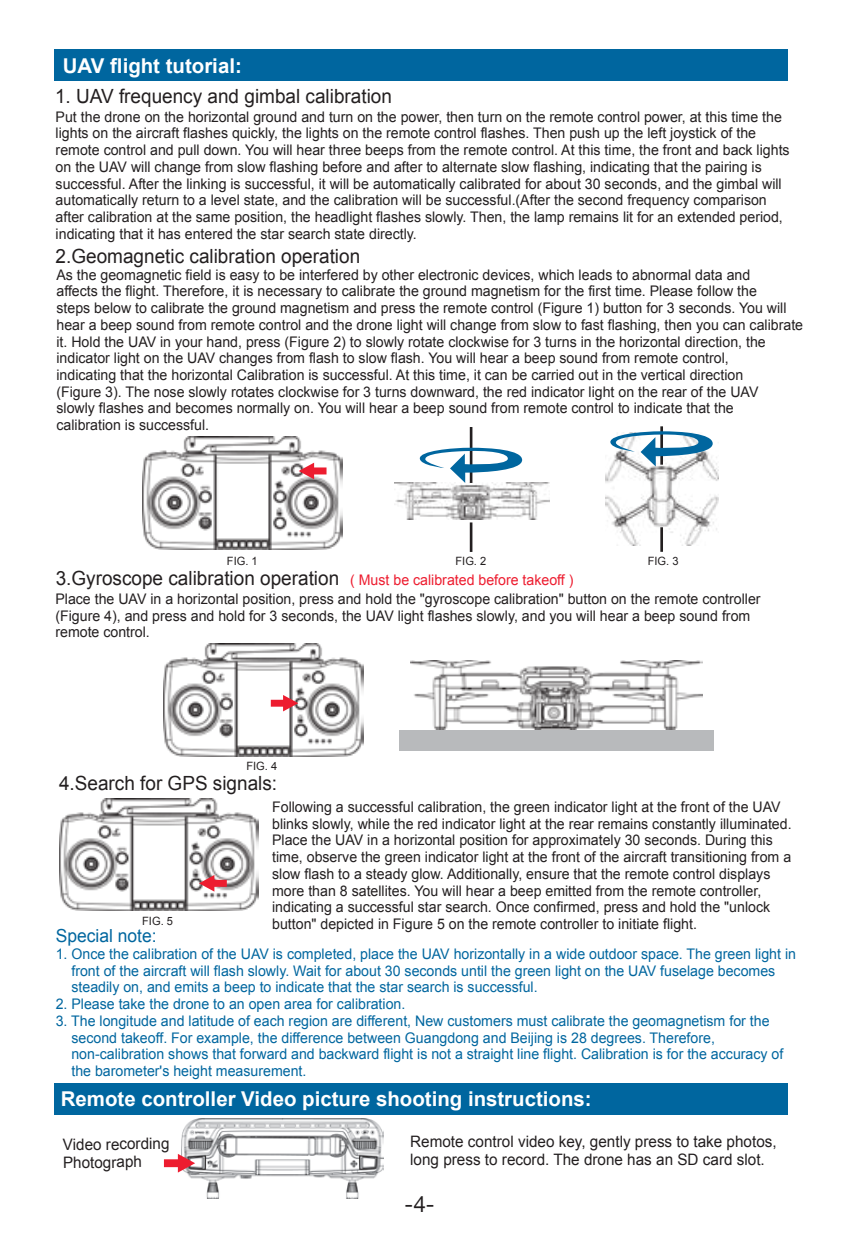
<style>
.page{position:relative;width:842px;height:1244px;background:#fff}
.page>*{position:absolute;margin:0;border:0;box-sizing:border-box;transform-origin:0 0}
.t1{font:22.5px "Helvetica Neue";color:#231f20}
.t2{font:700 20.47px "Arial";color:#fff}
.t3{font:19.57px "Arial";color:#231f20}
.t4{font:18px "Arial";color:#00669f}
.t5{font:15.75px/17.8px "Arial";color:#231f20}
.t6{font:14.62px/16.7px "Arial";color:#231f20}
.t7{font:14.62px/16.7px "Arial";color:#00669f}
.t8{font:14.62px "Arial";color:#ed1c2f}
.t9{font:11.47px "Arial";color:#231f20}
</style>
<div class="page">
<img style="left:142px;top:437px;width:200px;height:112px">
<img style="left:606px;top:457px;width:112px;height:88px">
<img style="left:182px;top:1119px;width:202px;height:80px">
<div style="left:54px;top:1083px;width:734px;height:31px;background:#00669f"></div>
<hr style="left:470px;top:427px;width:2px;height:56px;background:#231f20">
<hr style="left:470px;top:522px;width:2px;height:30px;background:#231f20">
<svg style="left:420px;top:448px;width:102px;height:35px"></svg>
<hr style="left:660px;top:426px;width:3px;height:39px;background:#231f20">
<hr style="left:660px;top:527px;width:3px;height:25px;background:#231f20">
<svg style="left:610px;top:431px;width:103px;height:35px"></svg>
<div style="left:54px;top:49px;width:734px;height:32px;background:#00669f"></div>
<svg style="left:164px;top:1154px;width:31px;height:18px"></svg>
<svg style="left:299px;top:463px;width:27px;height:16px"></svg>
<img style="left:59px;top:798px;width:200px;height:113px">
<svg style="left:199px;top:875px;width:28px;height:16px"></svg>
<img style="left:164px;top:644px;width:200px;height:112px">
<div style="left:399px;top:730px;width:315px;height:20px;background:#b8babc"></div>
<svg style="left:271px;top:695px;width:27px;height:16px"></svg>
<img style="left:410px;top:660px;width:293px;height:70px">
<img style="left:395px;top:483px;width:154px;height:36px">
<h2 class="t2" style="left:63px;top:53px;width:180px">UAV flight tutorial:</h2>
<p class="t6" style="left:56px;top:108px;width:735px">Put the drone on the horizontal ground and turn on the power, then turn on the remote control power, at this time the lights on the aircraft flashes quickly, the lights on the remote control flashes. Then push up the left joystick of the remote control and pull down. You will hear three beeps from the remote control. At this time, the front and back lights on the UAV will change from slow flashing before and after to alternate slow flashing, indicating that the pairing is successful. After the linking is successful, it will be automatically calibrated for about 30 seconds, and the gimbal will automatically return to a level state, and the calibration will be successful.(After the second frequency comparison after calibration at the same position, the headlight flashes slowly. Then, the lamp remains lit for an extended period, indicating that it has entered the star search state directly.</p>
<h3 class="t3" style="left:55px;top:83px;width:338px">1. UAV frequency and gimbal calibration</h3>
<h3 class="t3" style="left:56px;top:243px;width:306px">2.Geomagnetic calibration operation</h3>
<p class="t6" style="left:56px;top:266px;width:748px">As the geomagnetic field is easy to be interfered by other electronic devices, which leads to abnormal data and<br>affects the flight. Therefore, it is necessary to calibrate the ground magnetism for the first time. Please follow the<br>steps below to calibrate the ground magnetism and press the remote control (Figure 1) button for 3 seconds. You will hear a beep sound from remote control and the drone light will change from slow to fast flashing, then you can calibrate it. Hold the UAV in your hand, press (Figure 2) to slowly rotate clockwise for 3 turns in the horizontal direction, the indicator light on the UAV changes from flash to slow flash. You will hear a beep sound from remote control,<br>indicating that the horizontal Calibration is successful. At this time, it can be carried out in the vertical direction<br>(Figure 3). The nose slowly rotates clockwise for 3 turns downward, the red indicator light on the rear of the UAV<br>slowly flashes and becomes normally on. You will hear a beep sound from remote control to indicate that the<br>calibration is successful.</p>
<p class="t9" style="left:227px;top:553px;width:32px">FIG. 1</p>
<p class="t9" style="left:455px;top:553px;width:32px">FIG. 2</p>
<p class="t9" style="left:648px;top:553px;width:32px">FIG. 3</p>
<h3 class="t3" style="left:56px;top:565px;width:285px">3.Gyroscope calibration operation</h3>
<p class="t6" style="left:55px;top:591px;width:707px">Place the UAV in a horizontal position, press and hold the "gyroscope calibration" button on the remote controller (Figure 4), and press and hold for 3 seconds, the UAV light flashes slowly, and you will hear a beep sound from remote control.</p>
<p class="t8" style="left:350px;top:570px;width:225px">( Must be calibrated before takeoff )</p>
<p class="t9" style="left:246px;top:758px;width:32px">FIG. 4</p>
<h3 class="t3" style="left:59px;top:770px;width:220px">4.Search for GPS signals:</h3>
<p class="t6" style="left:272px;top:799px;width:521px">Following a successful calibration, the green indicator light at the front of the UAV blinks slowly, while the red indicator light at the rear remains constantly illuminated.<br>Place the UAV in a horizontal position for approximately 30 seconds. During this time, observe the green indicator light at the front of the aircraft transitioning from a slow flash to a steady glow. Additionally, ensure that the remote control displays more than 8 satellites. You will hear a beep emitted from the remote controller, indicating a successful star search. Once confirmed, press and hold the "unlock button" depicted in Figure 5 on the remote controller to initiate flight.</p>
<p class="t9" style="left:142px;top:914px;width:32px">FIG. 5</p>
<p class="t4" style="left:56px;top:924px;width:102px">Special note:</p>
<p class="t7" style="left:71px;top:946px;width:726px;text-indent:-16px">1. Once the calibration of the UAV is completed, place the UAV horizontally in a wide outdoor space. The green light in front of the aircraft will flash slowly. Wait for about 30 seconds until the green light on the UAV fuselage becomes steadily on, and emits a beep to indicate that the star search is successful.</p>
<p class="t7" style="left:56px;top:996px;width:351px">2. Please take the drone to an open area for calibration.</p>
<p class="t7" style="left:71px;top:1012px;width:713px;text-indent:-16px">3. The longitude and latitude of each region are different, New customers must calibrate the geomagnetism for the second takeoff. For example, the difference between Guangdong and Beijing is 28 degrees. Therefore, non-calibration shows that forward and backward flight is not a straight line flight. Calibration is for the accuracy of the barometer's height measurement.</p>
<h2 class="t2" style="left:61px;top:1085px;width:532px">Remote controller Video picture shooting instructions:</h2>
<p class="t5" style="left:63px;top:1136px;width:108px;rotate:-1deg">Video recording<br>Photograph</p>
<p class="t5" style="left:410px;top:1132px;width:368px">Remote control video key, gently press to take photos, long press to record. The drone has an SD card slot.</p>
<h1 class="t1" style="left:405px;top:1188px;width:32px">-4-</h1>
</div>
